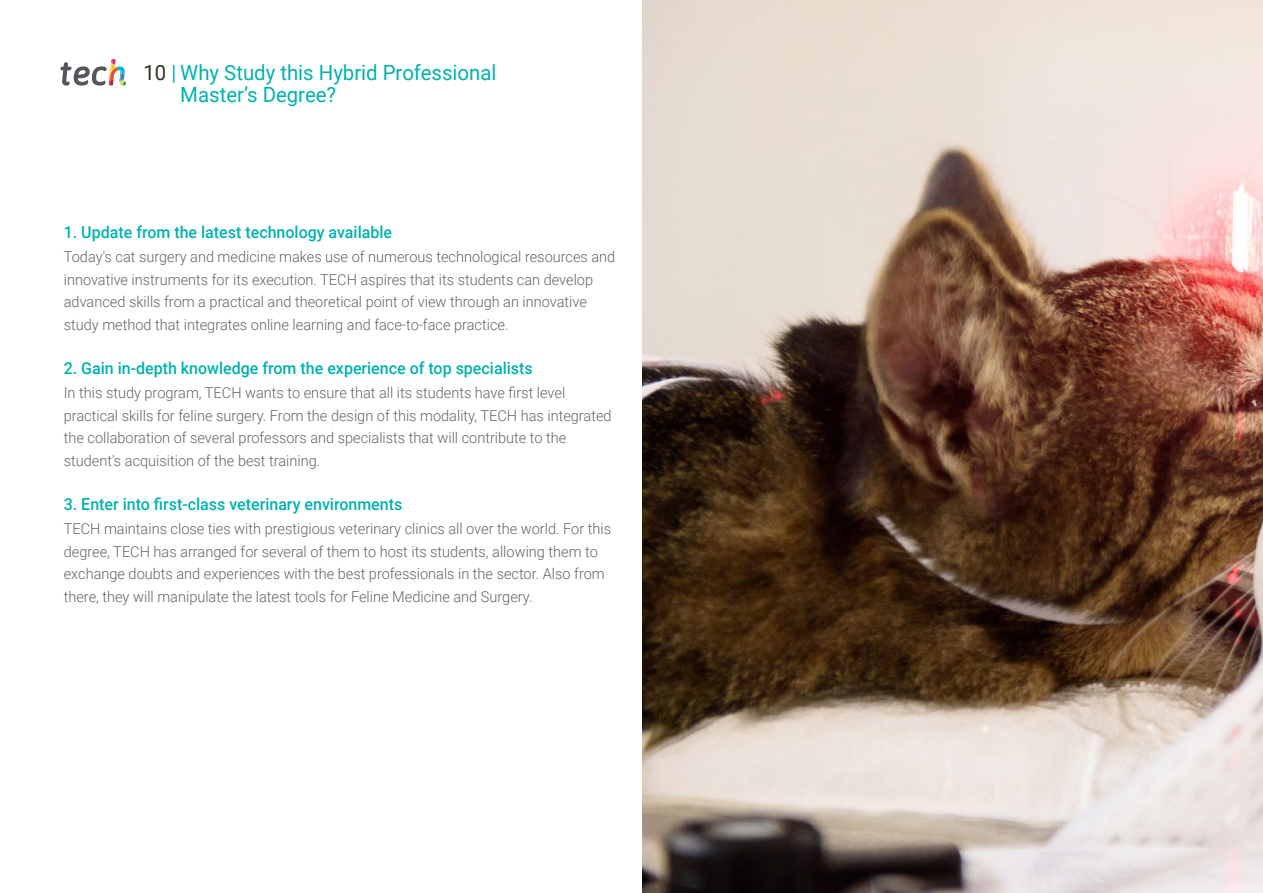
<style>
.page{position:relative;width:1263px;height:893px;background:#fff}
.page>*{position:absolute;margin:0;border:0;box-sizing:border-box;transform-origin:0 0}
.t1{font:21px "Roboto";color:#00b2af}
.t2{font:500 16.5px "Roboto";color:#00b2af}
.t3{font:300 15px/22.5px "Roboto";color:#61646a}
.s1{color:#312e20}
</style>
<div class="page">
<svg style="left:61px;top:59px;width:65px;height:27px"></svg>
<img style="left:642px;top:0;width:621px;height:893px">
<h1 class="t1" style="left:144px;top:57px;width:354px"><span class="s1">10</span> | Why Study this Hybrid Professional</h1>
<h1 class="t1" style="left:180px;top:80px;width:157px">Master’s Degree?</h1>
<p class="t2" style="left:64px;top:220px;width:330px">1. Update from the latest technology available</p>
<p class="t3" style="left:64px;top:245px;width:553px">Today's cat surgery and medicine makes use of numerous technological resources and innovative instruments for its execution. TECH aspires that its students can develop advanced skills from a practical and theoretical point of view through an innovative study method that integrates online learning and face-to-face practice.</p>
<p class="t2" style="left:64px;top:356px;width:470px">2. Gain in-depth knowledge from the experience of top specialists</p>
<p class="t3" style="left:64px;top:381px;width:549px">In this study program, TECH wants to ensure that all its students have first level practical skills for feline surgery. From the design of this modality, TECH has integrated the collaboration of several professors and specialists that will contribute to the student's acquisition of the best training.</p>
<p class="t2" style="left:64px;top:492px;width:340px">3. Enter into first-class veterinary environments</p>
<p class="t3" style="left:64px;top:517px;width:549px">TECH maintains close ties with prestigious veterinary clinics all over the world. For this degree, TECH has arranged for several of them to host its students, allowing them to exchange doubts and experiences with the best professionals in the sector. Also from there, they will manipulate the latest tools for Feline Medicine and Surgery.</p>
</div>
